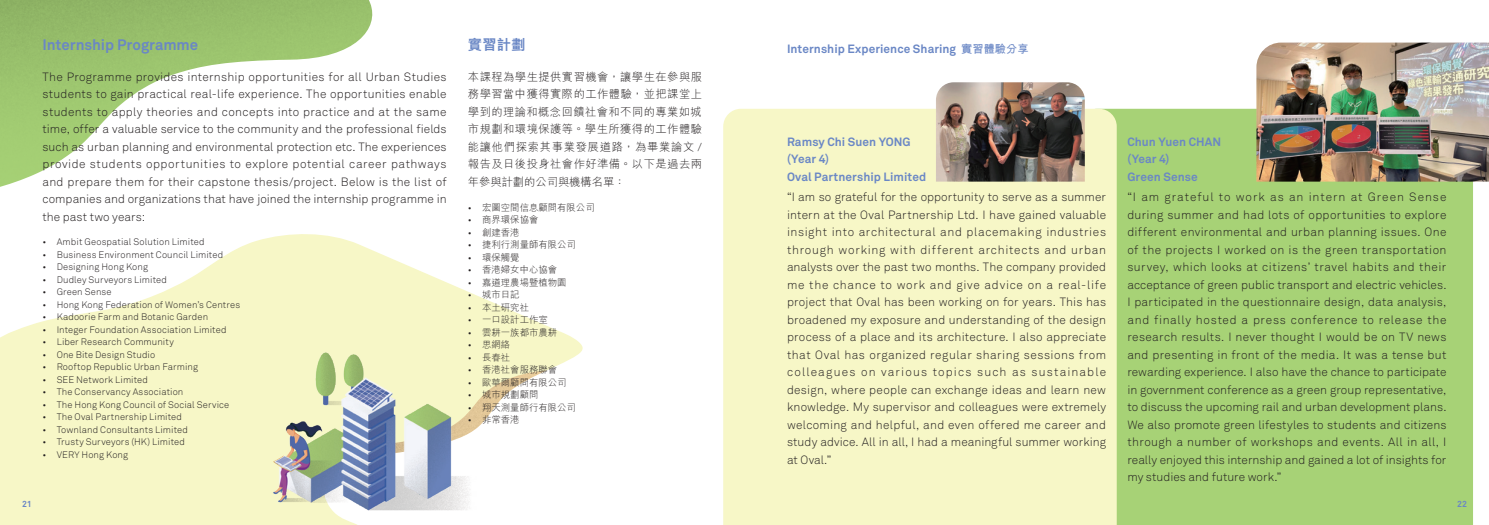
<style>
.page{position:relative;width:1489px;height:525px;background:#fff}
.page>*{position:absolute;margin:0;border:0;box-sizing:border-box;transform-origin:0 0}
.t1{font:700 15px "Akkurat";letter-spacing:-.005em;color:#6a87c5}
.t2{font:800 14.38px "M Hei HK";color:#6a87c5}
.t3{font:300 11.88px/17.5px "Akkurat";color:#231f20;text-align:justify}
.t4{font:700 11.88px/17.5px "Akkurat";letter-spacing:.005em;color:#6a87c5}
.t5{font:300 11.25px/17.5px "M Hei HK";letter-spacing:.045em;color:#231f20;text-align:justify}
.t6{font:300 9.38px "Akkurat";letter-spacing:.01em;color:#231f20}
.t7{font:300 9.38px "M Hei HK";color:#231f20}
.t8{font:700 8.75px "Akkurat";color:#6a87c5}
.s1{font-family:"Akkurat"}
.s2{font-family:"M Hei HK";font-size:11.25px}
</style>
<div class="page">
<div style="left:1116px;top:109px;width:356px;height:415px;background:#a7d276"></div>
<div style="left:723px;top:109px;width:393px;height:415px;background:#f7f7c7"></div>
<svg style="left:0;top:234px;width:582px;height:290px;fill:#f7f7c7"></svg>
<img style="left:509px;top:370px;width:37px;height:127px">
<img style="left:0;top:0;width:373px;height:187px">
<img style="left:935px;top:82px;width:149px;height:99px">
<img style="left:1256px;top:43px;width:232px;height:138px">
<img style="left:262px;top:329px;width:6px;height:191px">
<img style="left:268px;top:329px;width:241px;height:191px">
<p class="t1" style="left:43px;top:36px;width:157px">Internship Programme</p>
<p class="t3" style="left:43px;top:68px;width:405px">The Programme provides internship opportunities for all Urban Studies students to gain practical real-life experience. The opportunities enable students to apply theories and concepts into practice and at the same time, offer a valuable service to the community and the professional fields such as urban planning and environmental protection etc. The experiences provide students opportunities to explore potential career pathways and prepare them for their capstone thesis/project. Below is the list of companies and organizations that have joined the internship programme in the past two years:</p>
<p class="t6" style="left:43px;top:236px;width:164px">• Ambit Geospatial Solution Limited</p>
<p class="t6" style="left:43px;top:249px;width:182px">• Business Environment Council Limited</p>
<p class="t6" style="left:43px;top:261px;width:107px">• Designing Hong Kong</p>
<p class="t6" style="left:43px;top:274px;width:126px">• Dudley Surveyors Limited</p>
<p class="t6" style="left:43px;top:286px;width:71px">• Green Sense</p>
<p class="t6" style="left:43px;top:299px;width:199px">• Hong Kong Federation of Women’s Centres</p>
<p class="t6" style="left:43px;top:311px;width:167px">• Kadoorie Farm and Botanic Garden</p>
<p class="t6" style="left:43px;top:324px;width:185px">• Integer Foundation Association Limited</p>
<p class="t6" style="left:43px;top:336px;width:133px">• Liber Research Community</p>
<p class="t6" style="left:43px;top:349px;width:114px">• One Bite Design Studio</p>
<p class="t6" style="left:43px;top:361px;width:157px">• Rooftop Republic Urban Farming</p>
<p class="t6" style="left:43px;top:374px;width:107px">• SEE Network Limited</p>
<p class="t6" style="left:43px;top:386px;width:142px">• The Conservancy Association</p>
<p class="t6" style="left:43px;top:399px;width:188px">• The Hong Kong Council of Social Service</p>
<p class="t6" style="left:43px;top:411px;width:141px">• The Oval Partnership Limited</p>
<p class="t6" style="left:43px;top:424px;width:147px">• Townland Consultants Limited</p>
<p class="t6" style="left:43px;top:436px;width:144px">• Trusty Surveyors (HK) Limited</p>
<p class="t6" style="left:43px;top:448px;width:87px">• VERY Hong Kong</p>
<p class="t2" style="left:468px;top:38px;width:59px">實習計劃</p>
<p class="t5" style="left:468px;top:68px;width:235px">本課程為學生提供實習機會，讓學生在參與服務學習當中獲得實際的工作體驗，並把課堂上學到的理論和概念回饋社會和不同的專業如城市規劃和環境保護等。學生所獲得的工作體驗能讓他們探索其事業發展道路，為畢業論文 <span class="s1">/</span>報告及日後投身社會作好準備。以下是過去兩年參與計劃的公司與機構名單：</p>
<p class="t7" style="left:468px;top:202px;width:128px"><span class="s1">•</span> 宏圖空間信息顧問有限公司</p>
<p class="t7" style="left:468px;top:215px;width:72px"><span class="s1">•</span> 商界環保協會</p>
<p class="t7" style="left:468px;top:227px;width:53px"><span class="s1">•</span> 創建香港</p>
<p class="t7" style="left:468px;top:240px;width:109px"><span class="s1">•</span> 捷利行測量師有限公司</p>
<p class="t7" style="left:468px;top:252px;width:53px"><span class="s1">•</span> 環保觸覺</p>
<p class="t7" style="left:468px;top:265px;width:91px"><span class="s1">•</span> 香港婦女中心協會</p>
<p class="t7" style="left:468px;top:277px;width:100px"><span class="s1">•</span> 嘉道理農場暨植物園</p>
<p class="t7" style="left:468px;top:290px;width:53px"><span class="s1">•</span> 城市日記</p>
<p class="t7" style="left:468px;top:302px;width:63px"><span class="s1">•</span> 本土研究社</p>
<p class="t7" style="left:468px;top:315px;width:81px"><span class="s1">•</span> 一口設計工作室</p>
<p class="t7" style="left:468px;top:327px;width:91px"><span class="s1">•</span> 雲耕一族都市農耕</p>
<p class="t7" style="left:468px;top:340px;width:44px"><span class="s1">•</span> 思網絡</p>
<p class="t7" style="left:468px;top:352px;width:44px"><span class="s1">•</span> 長春社</p>
<p class="t7" style="left:468px;top:364px;width:91px"><span class="s1">•</span> 香港社會服務聯會</p>
<p class="t7" style="left:468px;top:377px;width:100px"><span class="s1">•</span> 歐華爾顧問有限公司</p>
<p class="t7" style="left:468px;top:389px;width:72px"><span class="s1">•</span> 城巿規劃顧問</p>
<p class="t7" style="left:468px;top:402px;width:109px"><span class="s1">•</span> 翔天測量師行有限公司</p>
<p class="t7" style="left:468px;top:414px;width:53px"><span class="s1">•</span> 非常香港</p>
<p class="t4" style="left:787px;top:40px;width:243px">Internship Experience Sharing <span class="s2">實習體驗分享</span></p>
<p class="t4" style="left:787px;top:133px;width:141px">Ramsy Chi Suen YONG (Year 4)<br>Oval Partnership Limited</p>
<p class="t3" style="left:787px;top:188px;width:320px">“I am so grateful for the opportunity to serve as a summer intern at the Oval Partnership Ltd. I have gained valuable insight into architectural and placemaking industries through working with different architects and urban analysts over the past two months. The company provided me the chance to work and give advice on a real-life project that Oval has been working on for years. This has broadened my exposure and understanding of the design process of a place and its architecture. I also appreciate that Oval has organized regular sharing sessions from colleagues on various topics such as sustainable design, where people can exchange ideas and learn new knowledge. My supervisor and colleagues were extremely welcoming and helpful, and even offered me career and study advice. All in all, I had a meaningful summer working at Oval.”</p>
<p class="t4" style="left:1127px;top:133px;width:95px">Chun Yuen CHAN (Year 4)<br>Green Sense</p>
<p class="t3" style="left:1127px;top:188px;width:320px">“I am grateful to work as an intern at Green Sense during summer and had lots of opportunities to explore different environmental and urban planning issues. One of the projects I worked on is the green transportation survey, which looks at citizens’ travel habits and their acceptance of green public transport and electric vehicles.<br>I participated in the questionnaire design, data analysis, and finally hosted a press conference to release the research results. I never thought I would be on TV news and presenting in front of the media. It was a tense but rewarding experience. I also have the chance to participate in government conference as a green group representative, to discuss the upcoming rail and urban development plans.<br>We also promote green lifestyles to students and citizens through a number of workshops and events. All in all, I really enjoyed this internship and gained a lot of insights for my studies and future work.”</p>
<p class="t8" style="left:22px;top:498px;width:11px">21</p>
<p class="t8" style="left:1456px;top:498px;width:11px">22</p>
</div>
